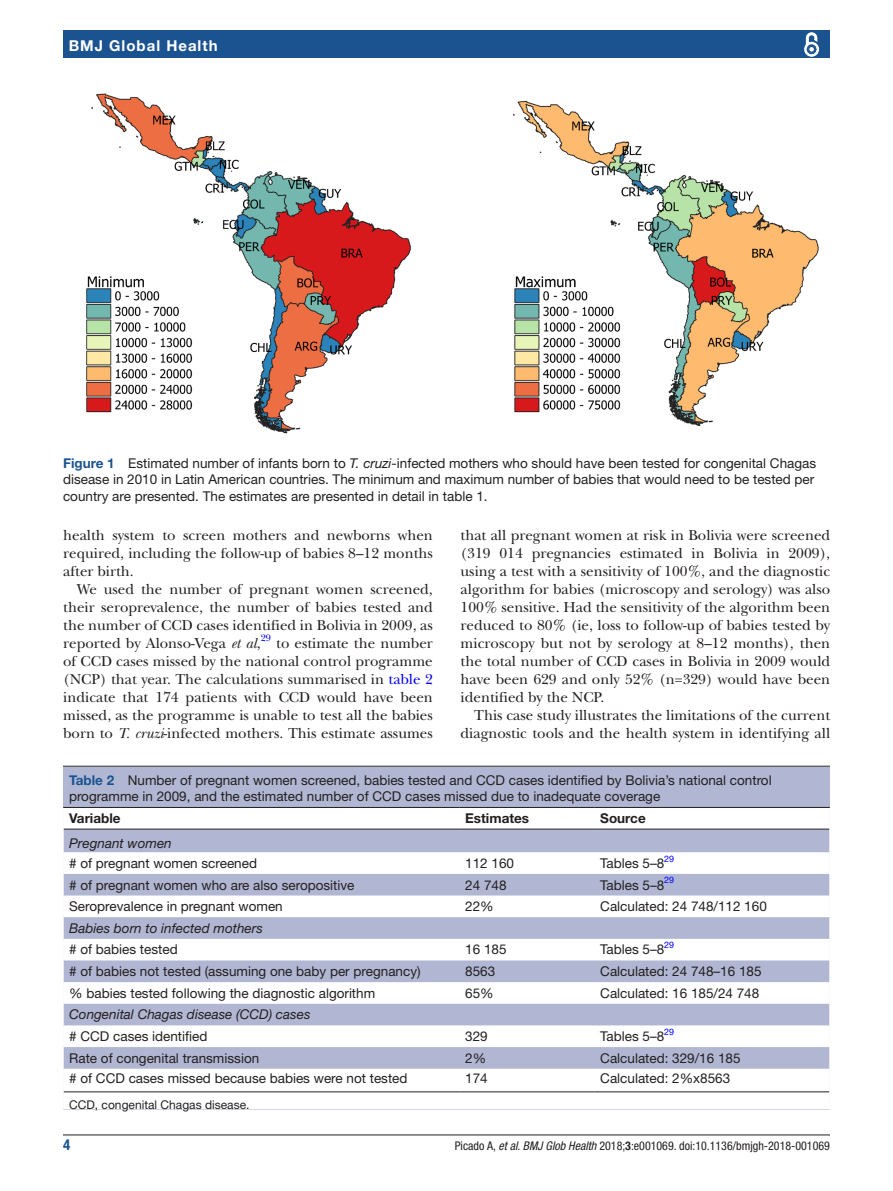
<style>
.page{position:relative;width:893px;height:1191px;background:#fff}
.page>*{position:absolute;margin:0;border:0;box-sizing:border-box;transform-origin:0 0}
.t1{font:15px/18px "New Baskerville";color:#231f20;text-align:justify}
.t2{font:700 15px "Helvetica Neue LT Std";letter-spacing:.065em;color:#fff}
.t3{font:700 condensed 15px "Helvetica Neue LT Std";color:#1b5391}
.t4{font:13.5px/16.2px "Helvetica Neue LT Std";color:#231f20}
.t5{font:italic 13.5px "Helvetica Neue LT Std";color:#231f20}
.t6{font:700 13.5px "Helvetica Neue LT Std";color:#231f20}
.t7{font:condensed 12px "Helvetica Neue LT Std";color:#231f20}
.t8{font:12px "Helvetica Neue LT Std";color:#231f20}
.t9{font:9.9px "New Baskerville";color:#00f}
.t10{font:9px "Helvetica Neue LT Std";color:#00f}
.s1{font-weight:700;color:#1b5391}
.s2{font-style:italic}
.s3{color:#00f}
.s4{font-weight:700}
</style>
<div class="page">
<hr style="left:63px;top:1134px;width:767px;height:1px;background:#231f20">
<div style="left:63px;top:31px;width:767px;height:27px;background:#1b5391"></div>
<svg style="left:804px;top:32px;width:16px;height:25px"></svg>
<div style="left:808px;top:46px;width:7px;height:7px;border:1px solid #1b5391;border-radius:50%"></div>
<img style="left:86px;top:93px;width:733px;height:341px">
<div style="left:63px;top:766px;width:767px;height:343px;background:#b1b7d3"></div>
<hr style="left:63px;top:766px;width:767px;height:1px;background:#231f20">
<svg style="left:64px;top:808px;width:765px;height:301px;fill:#fff"></svg>
<hr style="left:63px;top:807px;width:396px;height:1px;background:#231f20">
<hr style="left:63px;top:828px;width:396px;height:1px;background:#231f20">
<hr style="left:459px;top:807px;width:135px;height:1px;background:#231f20">
<hr style="left:459px;top:828px;width:135px;height:1px;background:#231f20">
<hr style="left:594px;top:807px;width:236px;height:1px;background:#231f20">
<hr style="left:594px;top:828px;width:236px;height:1px;background:#231f20">
<hr style="left:459px;top:1091px;width:135px;height:1px;background:#231f20">
<hr style="left:63px;top:1091px;width:396px;height:1px;background:#231f20">
<hr style="left:594px;top:1091px;width:236px;height:1px;background:#231f20">
<svg style="left:63px;top:808px;width:1px;height:301px"></svg>
<svg style="left:829px;top:808px;width:1px;height:301px"></svg>
<p class="t2" style="left:69px;top:36px;width:150px">BMJ Global Health</p>
<p class="t4" style="left:63px;top:455px;width:755px"><span class="s1">Figure 1</span> Estimated number of infants born to <span class="s2">T. cruzi</span>-infected mothers who should have been tested for congenital Chagas disease in 2010 in Latin American countries. The minimum and maximum number of babies that would need to be tested per country are presented. The estimates are presented in detail in table 1.</p>
<p class="t1" style="left:63px;top:526px;width:371px">health system to screen mothers and newborns when required, including the follow-up of babies 8–12 months after birth.</p>
<p class="t1" style="left:63px;top:580px;width:371px;text-indent:14px">We used the number of pregnant women screened, their seroprevalence, the number of babies tested and the number of CCD cases identified in Bolivia in 2009, as reported by Alonso-Vega <span class="s2">et al</span>,</p>
<p class="t9" style="left:261px;top:632px;width:12px">29</p>
<p class="t1" style="left:63px;top:634px;width:371px;text-indent:213px">to estimate the number of CCD cases missed by the national control programme (NCP) that year. The calculations summarised in <span class="s3">table 2 </span>indicate that 174 patients with CCD would have been missed, as the programme is unable to test all the babies born to <span class="s2">T. cruzi</span>-infected mothers. This estimate assumes</p>
<p class="t1" style="left:461px;top:526px;width:371px">that all pregnant women at risk in Bolivia were screened (319 014 pregnancies estimated in Bolivia in 2009), using a test with a sensitivity of 100%, and the diagnostic algorithm for babies (microscopy and serology) was also 100% sensitive. Had the sensitivity of the algorithm been reduced to 80% (ie, loss to follow-up of babies tested by microscopy but not by serology at 8–12 months), then the total number of CCD cases in Bolivia in 2009 would have been 629 and only 52% (n=329) would have been identified by the NCP.</p>
<p class="t1" style="left:461px;top:706px;width:371px;text-align:right">This case study illustrates the limitations of the current diagnostic tools and the health system in identifying all</p>
<p class="t4" style="left:69px;top:771px;width:704px"><span class="s1">Table 2</span> Number of pregnant women screened, babies tested and CCD cases identified by Bolivia’s national control programme in 2009, and the estimated number of CCD cases missed due to inadequate coverage</p>
<p class="t6" style="left:69px;top:810px;width:53px">Variable</p>
<p class="t6" style="left:465px;top:810px;width:65px">Estimates</p>
<p class="t6" style="left:600px;top:810px;width:47px">Source</p>
<p class="t5" style="left:69px;top:835px;width:104px">Pregnant women</p>
<p class="t4" style="left:69px;top:854px;width:189px"># of pregnant women screened</p>
<p class="t4" style="left:465px;top:854px;width:50px">112 160</p>
<p class="t4" style="left:600px;top:854px;width:66px">Tables 5–8</p>
<p class="t10" style="left:664px;top:853px;width:11px">29</p>
<p class="t4" style="left:69px;top:876px;width:287px"># of pregnant women who are also seropositive</p>
<p class="t4" style="left:465px;top:876px;width:43px">24 748</p>
<p class="t4" style="left:600px;top:876px;width:75px">Tables 5–8<sup>29</sup></p>
<p class="t4" style="left:69px;top:898px;width:215px">Seroprevalence in pregnant women</p>
<p class="t4" style="left:465px;top:898px;width:30px">22%</p>
<p class="t4" style="left:600px;top:898px;width:168px">Calculated: 24 748/112 160</p>
<p class="t5" style="left:69px;top:920px;width:195px">Babies born to infected mothers</p>
<p class="t4" style="left:69px;top:941px;width:110px"># of babies tested</p>
<p class="t4" style="left:465px;top:941px;width:43px">16 185</p>
<p class="t4" style="left:600px;top:941px;width:66px">Tables 5–8</p>
<p class="t10" style="left:664px;top:939px;width:11px">29</p>
<p class="t4" style="left:69px;top:963px;width:353px"># of babies not tested (assuming one baby per pregnancy)</p>
<p class="t4" style="left:465px;top:963px;width:32px">8563</p>
<p class="t4" style="left:600px;top:963px;width:163px">Calculated: 24 748–16 185</p>
<p class="t4" style="left:69px;top:984px;width:308px">% babies tested following the diagnostic algorithm</p>
<p class="t4" style="left:465px;top:984px;width:30px">65%</p>
<p class="t4" style="left:600px;top:984px;width:161px">Calculated: 16 185/24 748</p>
<p class="t5" style="left:69px;top:1006px;width:243px">Congenital Chagas disease (CCD) cases</p>
<p class="t4" style="left:69px;top:1028px;width:140px"># CCD cases identified</p>
<p class="t4" style="left:465px;top:1028px;width:24px">329</p>
<p class="t4" style="left:600px;top:1028px;width:66px">Tables 5–8</p>
<p class="t10" style="left:664px;top:1026px;width:11px">29</p>
<p class="t4" style="left:69px;top:1049px;width:192px">Rate of congenital transmission</p>
<p class="t4" style="left:465px;top:1049px;width:23px">2%</p>
<p class="t4" style="left:600px;top:1049px;width:142px">Calculated: 329/16 185</p>
<p class="t4" style="left:69px;top:1069px;width:340px"># of CCD cases missed because babies were not tested</p>
<p class="t4" style="left:465px;top:1069px;width:24px">174</p>
<p class="t4" style="left:600px;top:1069px;width:132px">Calculated: 2%x8563</p>
<p class="t8" style="left:69px;top:1098px;width:182px">CCD, congenital Chagas disease.</p>
<p class="t3" style="left:63px;top:1135px;width:9px">4</p>
<p class="t7" style="left:455px;top:1138px;width:377px">Picado A, <span class="s2">et al</span>. <span class="s2">BMJ Glob Health</span> 2018;<span class="s4">3</span>:e001069. doi:10.1136/bmjgh-2018-001069</p>
</div>
